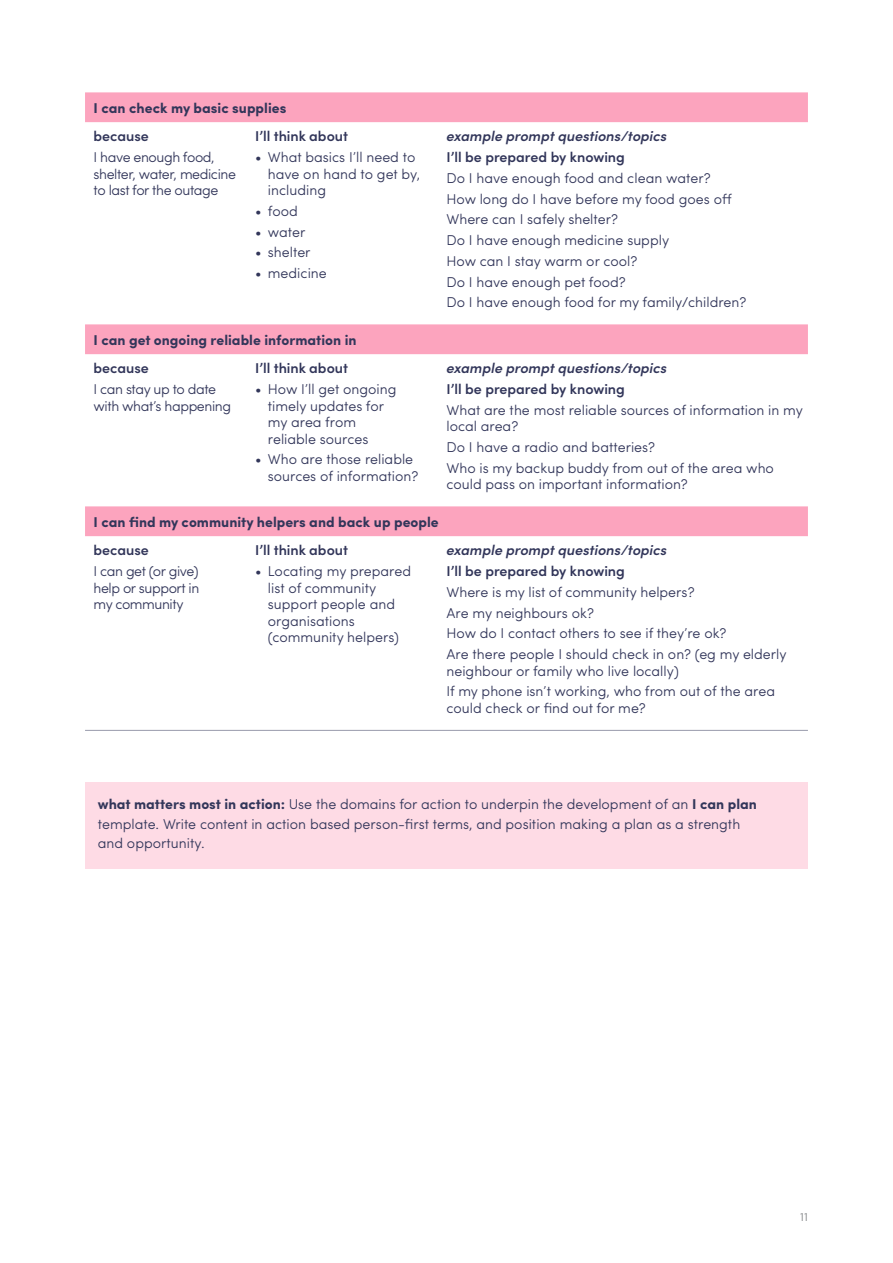
<style>
.page{position:relative;width:893px;height:1263px;background:#fff}
.page>*{position:absolute;margin:0;border:0;box-sizing:border-box;transform-origin:0 0}
.t1{font:300 14.25px/16.5px "Sofia Pro";color:#32365a}
.t2{font:600 14.25px "Sofia Pro";color:#32365a}
.t3{font:700 14.25px "Sofia Pro";color:#32365a}
.t4{font:300 14.25px/16.5px "Sofia Pro";letter-spacing:-.03em;color:#32365a}
.t5{font:italic 600 14.25px "Sofia Pro";color:#32365a}
.t6{font:300 12px "Sofia Pro";color:#808285}
.s1{font-weight:700}
</style>
<div class="page">
<svg style="left:85px;top:92px;width:723px;height:444px"></svg>
<hr style="left:85px;top:730px;width:723px;height:1px;background:#989bac">
<div style="left:85px;top:782px;width:723px;height:86px;background:#fedbe5"></div>
<p class="t3" style="left:94px;top:97px;width:194px">I can check my basic supplies</p>
<p class="t2" style="left:94px;top:126px;width:57px">because</p>
<p class="t4" style="left:94px;top:148px;width:144px">I have enough food, shelter, water, medicine to last for the outage</p>
<p class="t2" style="left:255px;top:126px;width:94px">I’ll think about</p>
<p class="t1" style="left:268px;top:148px;width:154px;text-indent:-13px">• What basics I’ll need to have on hand to get by, including</p>
<p class="t1" style="left:255px;top:202px;width:44px">• food</p>
<p class="t1" style="left:255px;top:222px;width:52px">• water</p>
<p class="t1" style="left:255px;top:243px;width:57px">• shelter</p>
<p class="t1" style="left:255px;top:264px;width:73px">• medicine</p>
<p class="t3" style="left:94px;top:329px;width:265px">I can get ongoing reliable information in</p>
<p class="t2" style="left:94px;top:358px;width:57px">because</p>
<p class="t4" style="left:94px;top:380px;width:139px">I can stay up to date with what’s happening</p>
<p class="t2" style="left:255px;top:358px;width:94px">I’ll think about</p>
<p class="t1" style="left:268px;top:380px;width:130px;text-indent:-13px">• How I’ll get ongoing timely updates for my area from reliable sources</p>
<p class="t1" style="left:268px;top:450px;width:152px;text-indent:-13px">• Who are those reliable sources of information?</p>
<p class="t5" style="left:446px;top:126px;width:222px">example prompt questions/topics</p>
<p class="t2" style="left:446px;top:146px;width:180px">I’ll be prepared by knowing</p>
<p class="t1" style="left:446px;top:167px;width:301px;line-height:20.7px">Do I have enough food and clean water?<br>How long do I have before my food goes off<br>Where can I safely shelter?<br>Do I have enough medicine supply<br>How can I stay warm or cool?<br>Do I have enough pet food?<br>Do I have enough food for my family/children?</p>
<p class="t5" style="left:446px;top:358px;width:222px">example prompt questions/topics</p>
<p class="t2" style="left:446px;top:378px;width:180px">I’ll be prepared by knowing</p>
<p class="t1" style="left:446px;top:401px;width:358px">What are the most reliable sources of information in my local area?</p>
<p class="t1" style="left:446px;top:436px;width:329px;line-height:20.7px">Do I have a radio and batteries?<br>Who is my backup buddy from out of the area who</p>
<p class="t1" style="left:446px;top:475px;width:243px">could pass on important information?</p>
<p class="t3" style="left:94px;top:511px;width:347px">I can find my community helpers and back up people</p>
<p class="t2" style="left:94px;top:539px;width:57px">because</p>
<p class="t1" style="left:94px;top:562px;width:107px;text-align:justify">I can get (or give) help or support in my community</p>
<p class="t2" style="left:255px;top:539px;width:94px">I’ll think about</p>
<p class="t1" style="left:268px;top:562px;width:145px;text-indent:-13px">• Locating my prepared list of community support people and organisations (community helpers)</p>
<p class="t5" style="left:446px;top:539px;width:222px">example prompt questions/topics</p>
<p class="t2" style="left:446px;top:560px;width:180px">I’ll be prepared by knowing</p>
<p class="t1" style="left:446px;top:580px;width:342px;line-height:20.7px">Where is my list of community helpers?<br>Are my neighbours ok?<br>How do I contact others to see if they’re ok?<br>Are there people I should check in on? (eg my elderly</p>
<p class="t1" style="left:446px;top:659px;width:330px;line-height:20.7px">neighbour or family who live locally)<br>If my phone isn’t working, who from out of the area</p>
<p class="t1" style="left:446px;top:699px;width:201px">could check or find out for me?</p>
<p class="t1" style="left:98px;top:794px;width:661px;line-height:19.5px"><span class="s1">what matters most in action:</span> Use the domains for action to underpin the development of an <span class="s1">I can plan </span>template. Write content in action based person-first terms, and position making a plan as a strength and opportunity.</p>
<p class="t6" style="left:800px;top:1208px;width:9px">11</p>
</div>
